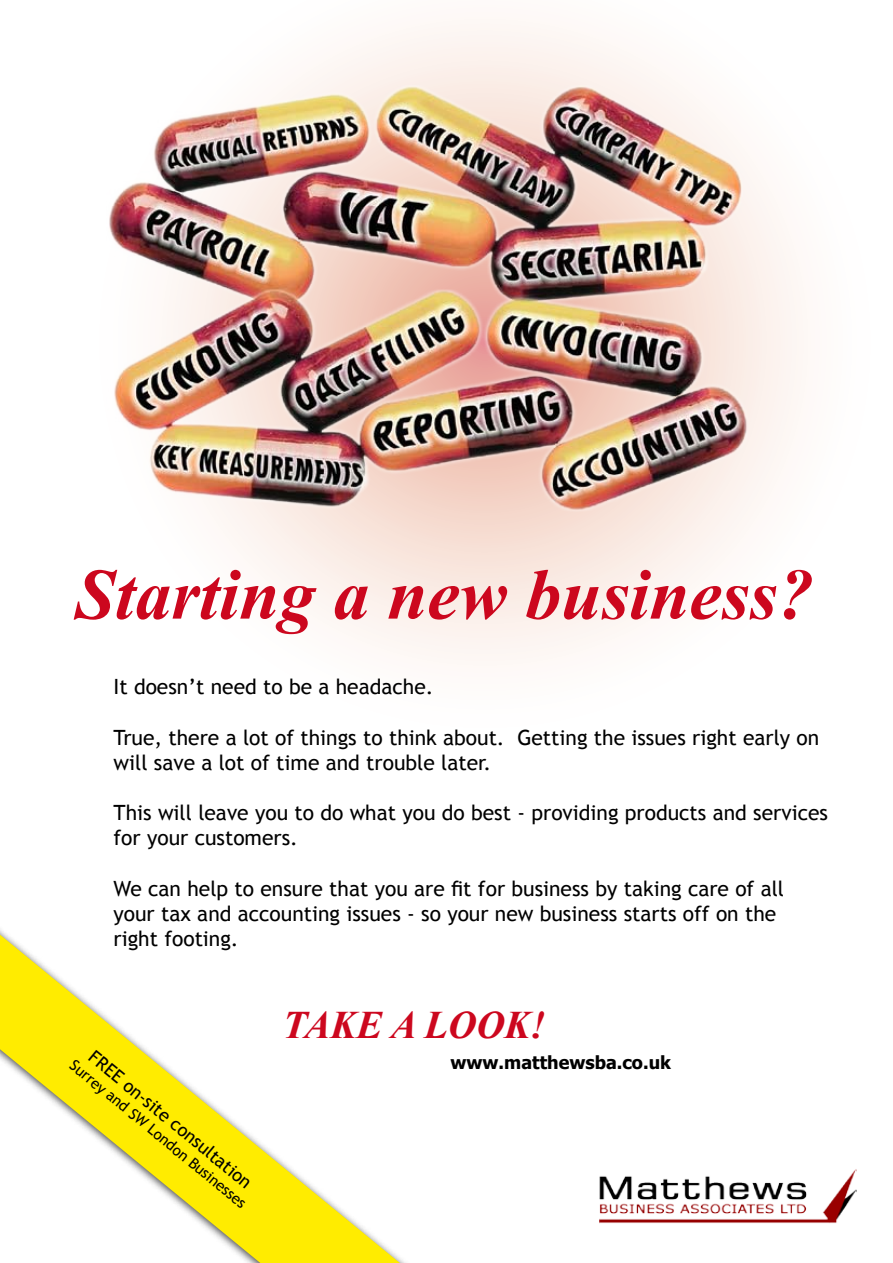
<style>
.page{position:relative;width:893px;height:1263px;background:#fff}
.page>*{position:absolute;margin:0;border:0;box-sizing:border-box;transform-origin:0 0}
.t1{font:italic 700 72px "Times New Roman";color:#cc071e}
.t2{font:italic 700 39px "Times New Roman";color:#cc071e}
.t3{font:21px/25.2px "Trebuchet MS";color:#000}
.t4{font:18px "Trebuchet MS";color:#000}
.t5{font:700 18px "Tahoma";color:#000}
.t6{font:15px "Trebuchet MS";color:#000}
</style>
<div class="page">
<svg style="left:273px;top:23px;width:531px;height:638px"></svg>
<img style="left:600px;top:1169px;width:256px;height:55px">
<img style="left:109px;top:85px;width:688px;height:495px">
<svg style="left:0;top:929px;width:406px;height:334px"></svg>
<h1 class="t1" style="left:75px;top:544px;width:740px">Starting a new business?</h1>
<p class="t3" style="left:114px;top:674px;width:321px">It doesn’t need to be a headache.</p>
<p class="t3" style="left:114px;top:725px;width:707px">True, there a lot of things to think about. Getting the issues right early on will save a lot of time and trouble later.</p>
<p class="t3" style="left:114px;top:800px;width:716px">This will leave you to do what you do best - providing products and services for your customers.</p>
<p class="t3" style="left:114px;top:876px;width:672px">We can help to ensure that you are fit for business by taking care of all your tax and accounting issues - so your new business starts off on the right footing.</p>
<p class="t4" style="left:98px;top:1047px;width:206px;rotate:39deg">FREE on-site consultation</p>
<p class="t6" style="left:77px;top:1057px;width:225px;rotate:39deg">Surrey and SW London Businesses</p>
<h2 class="t2" style="left:283px;top:998px;width:264px">TAKE A LOOK!</h2>
<p class="t5" style="left:451px;top:1049px;width:222px">www.matthewsba.co.uk</p>
</div>
